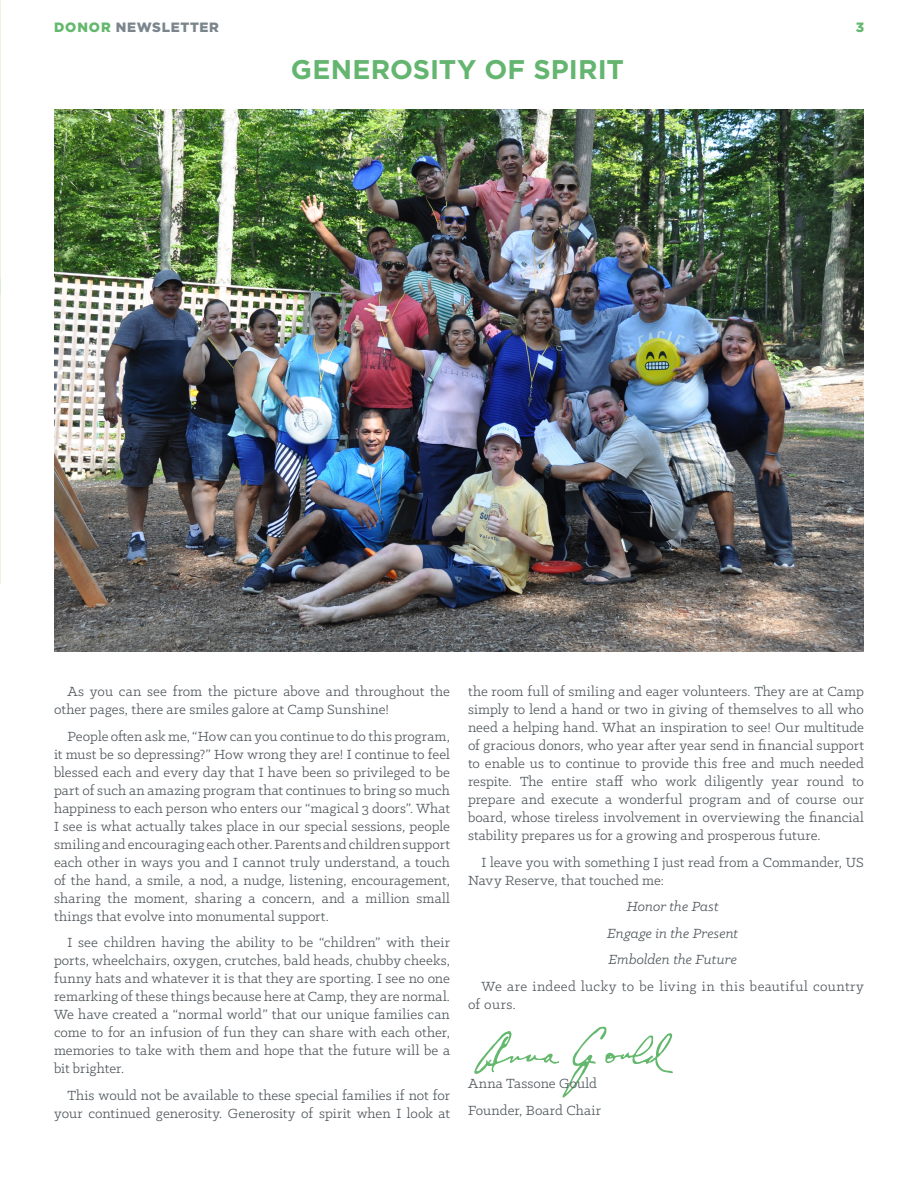
<style>
.page{position:relative;width:918px;height:1188px;background:#fff}
.page>*{position:absolute;margin:0;border:0;box-sizing:border-box;transform-origin:0 0}
.t1{font:700 27px "Gotham";letter-spacing:.005em;color:#64b56f}
.t2{font:15px/18px "Klinic Slab";letter-spacing:.005em;color:#4e555a}
.t3{font:15px/18px "Klinic Slab";letter-spacing:.03em;color:#4e555a}
.t4{font:italic 15px/26.5px "Klinic Slab";letter-spacing:.005em;color:#4e555a;text-align:center}
.t5{font:900 13.5px "Gotham";letter-spacing:.05em;color:#7b858d}
.t6{font:900 13.5px "Gotham";color:#63b86d}
.s1{color:#63b86d}
</style>
<div class="page">
<img style="left:0;top:0;width:1px;height:295px">
<svg style="left:474px;top:1026px;width:199px;height:72px"></svg>
<img style="left:54px;top:110px;width:810px;height:541px">
<img style="left:0;top:279px;width:1px;height:300px">
<p class="t5" style="left:54px;top:18px;width:166px"><span class="s1">DONOR</span> NEWSLETTER</p>
<p class="t6" style="left:856px;top:18px;width:10px">3</p>
<h1 class="t1" style="left:291px;top:52px;width:334px">GENEROSITY OF SPIRIT</h1>
<p class="t2" style="left:54px;top:682px;width:398px;text-indent:14px">As you can see from the picture above and throughout the other pages, there are smiles galore at Camp Sunshine!</p>
<p class="t2" style="left:54px;top:727px;width:398px;text-align:justify;text-indent:14px">People often ask me, “How can you continue to do this program, it must be so depressing?” How wrong they are! I continue to feel blessed each and every day that I have been so privileged to be part of such an amazing program that continues to bring so much happiness to each person who enters our “magical 3 doors”. What I see is what actually takes place in our special sessions, people smiling and encouraging each other. Parents and children support each other in ways you and I cannot truly understand, a touch of the hand, a smile, a nod, a nudge, listening, encouragement, sharing the moment, sharing a concern, and a million small things that evolve into monumental support.</p>
<p class="t2" style="left:54px;top:933px;width:398px;text-align:justify;text-indent:14px">I see children having the ability to be “children” with their ports, wheelchairs, oxygen, crutches, bald heads, chubby cheeks, funny hats and whatever it is that they are sporting. I see no one remarking of these things because here at Camp, they are normal.<br>We have created a “normal world” that our unique families can come to for an infusion of fun they can share with each other, memories to take with them and hope that the future will be a bit brighter.</p>
<p class="t2" style="left:54px;top:1086px;width:398px;text-align:right">This would not be available to these special families if not for your continued generosity. Generosity of spirit when I look at</p>
<p class="t2" style="left:468px;top:682px;width:398px;text-align:justify">the room full of smiling and eager volunteers. They are at Camp simply to lend a hand or two in giving of themselves to all who need a helping hand. What an inspiration to see! Our multitude of gracious donors, who year after year send in financial support to enable us to continue to provide this free and much needed respite. The entire staff who work diligently year round to prepare and execute a wonderful program and of course our board, whose tireless involvement in overviewing the financial stability prepares us for a growing and prosperous future.</p>
<p class="t2" style="left:468px;top:853px;width:397px;text-indent:14px">I leave you with something I just read from a Commander, US<br>Navy Reserve, that touched me:</p>
<p class="t4" style="left:607px;top:893px;width:133px">Honor the Past<br>Engage in the Present<br>Embolden the Future</p>
<p class="t3" style="left:468px;top:977px;width:398px;text-indent:14px">We are indeed lucky to be living in this beautiful country of ours.</p>
<p class="t2" style="left:468px;top:1070px;width:135px;line-height:26.5px">Anna Tassone Gould<br>Founder, Board Chair</p>
</div>
